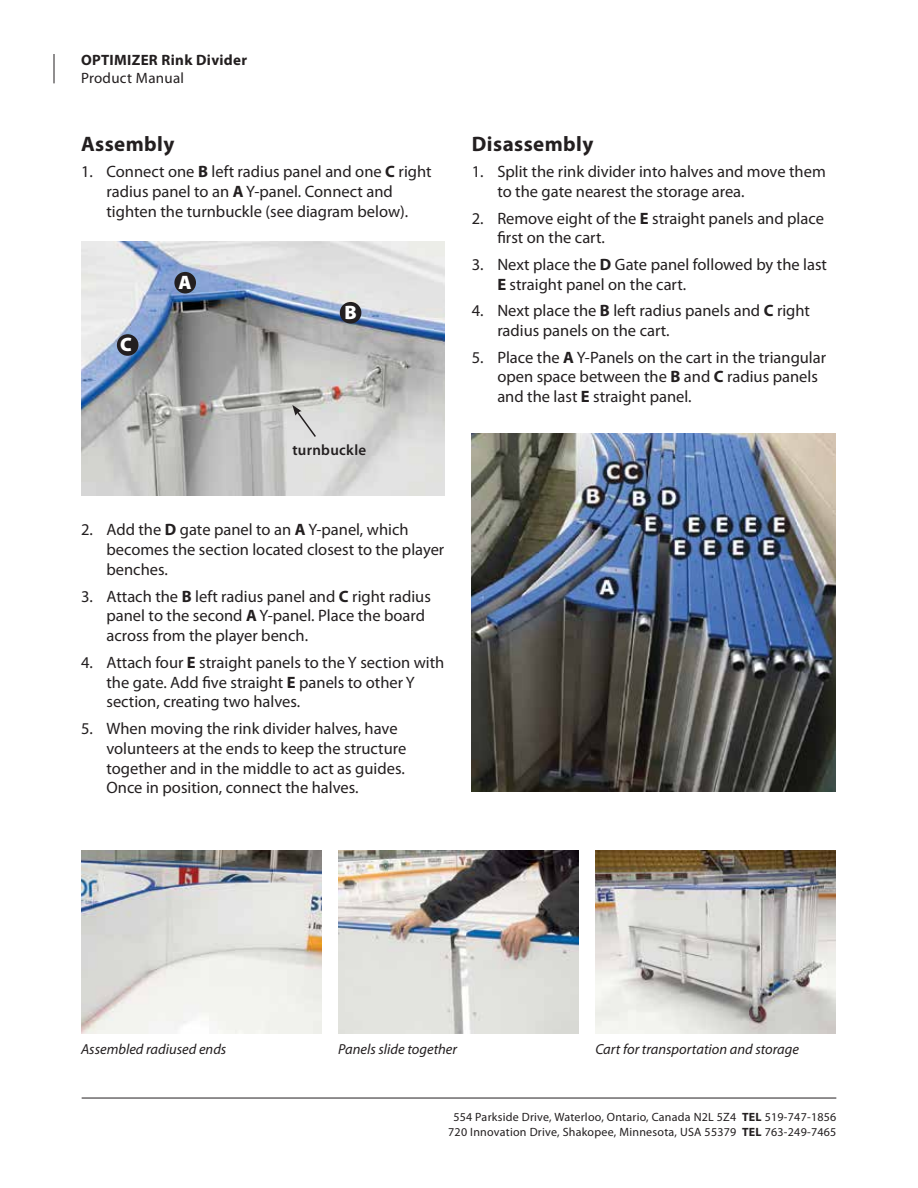
<style>
.page{position:relative;width:918px;height:1188px;background:#fff}
.page>*{position:absolute;margin:0;border:0;box-sizing:border-box;transform-origin:0 0}
.t1{font:700 21px "Myriad Pro";letter-spacing:.02em;color:#231f20}
.t2{font:900 19.5px "Myriad Pro";color:#fff}
.t3{font:16.5px/19.8px "Myriad Pro";color:#231f20}
.t4{font:700 15px "Myriad Pro";letter-spacing:.02em;color:#231f20}
.t5{font:15px "Myriad Pro";letter-spacing:.02em;color:#231f20}
.t6{font:600 15px "Myriad Pro";letter-spacing:.02em;color:#231f20}
.t7{font:italic 14.55px "Myriad Pro";color:#231f20}
.t8{font:12px/14.4px "Myriad Pro";letter-spacing:.02em;color:#231f20;text-align:center}
.s1{font-weight:700}
</style>
<div class="page">
<svg style="left:54px;top:54px;width:1px;height:29px"></svg>
<img style="left:472px;top:434px;width:364px;height:357px">
<img style="left:81px;top:850px;width:240px;height:183px">
<img style="left:338px;top:850px;width:241px;height:183px">
<img style="left:595px;top:850px;width:241px;height:183px">
<hr style="left:82px;top:1098px;width:754px;height:1px;background:#231f20">
<img style="left:81px;top:241px;width:364px;height:254px">
<div style="left:174px;top:272px;width:22px;height:22px;background:#231f20;border-radius:50%"></div>
<div style="left:117px;top:334px;width:21px;height:22px;background:#231f20;border-radius:50%"></div>
<div style="left:340px;top:302px;width:21px;height:22px;background:#231f20;border-radius:50%"></div>
<svg style="left:292px;top:405px;width:25px;height:34px"></svg>
<p class="t4" style="left:81px;top:52px;width:168px">OPTIMIZER Rink Divider</p>
<p class="t5" style="left:81px;top:70px;width:105px">Product Manual</p>
<p class="t1" style="left:81px;top:132px;width:95px">Assembly</p>
<p class="t3" style="left:106px;top:162px;width:327px;text-indent:-25px">1. Connect one <span class="s1">B</span> left radius panel and one <span class="s1">C</span> right radius panel to an <span class="s1">A</span> Y-panel. Connect and tighten the turnbuckle (see diagram below).</p>
<p class="t2" style="left:120px;top:333px;width:13px">C</p>
<p class="t2" style="left:179px;top:271px;width:15px">A</p>
<p class="t2" style="left:344px;top:301px;width:14px">B</p>
<p class="t6" style="left:292px;top:442px;width:75px">turnbuckle</p>
<p class="t3" style="left:106px;top:520px;width:339px;text-indent:-25px">2. Add the <span class="s1">D</span> gate panel to an <span class="s1">A</span> Y-panel, which becomes the section located closest to the player benches.</p>
<p class="t3" style="left:106px;top:587px;width:326px;text-indent:-25px">3. Attach the <span class="s1">B</span> left radius panel and <span class="s1">C</span> right radius panel to the second <span class="s1">A</span> Y-panel. Place the board across from the player bench.</p>
<p class="t3" style="left:106px;top:653px;width:339px;text-indent:-25px">4. Attach four <span class="s1">E</span> straight panels to the Y section with the gate. Add five straight <span class="s1">E</span> panels to other Y section, creating two halves.</p>
<p class="t3" style="left:106px;top:719px;width:301px;text-indent:-25px">5. When moving the rink divider halves, have volunteers at the ends to keep the structure together and in the middle to act as guides.<br>Once in position, connect the halves.</p>
<p class="t1" style="left:472px;top:132px;width:123px">Disassembly</p>
<p class="t3" style="left:497px;top:162px;width:330px;text-indent:-25px">1. Split the rink divider into halves and move them to the gate nearest the storage area.</p>
<p class="t3" style="left:497px;top:209px;width:328px;text-indent:-25px">2. Remove eight of the <span class="s1">E</span> straight panels and place first on the cart.</p>
<p class="t3" style="left:497px;top:255px;width:331px;text-indent:-25px">3. Next place the <span class="s1">D</span> Gate panel followed by the last<br><span class="s1">E</span> straight panel on the cart.</p>
<p class="t3" style="left:497px;top:301px;width:314px;text-indent:-25px">4. Next place the <span class="s1">B</span> left radius panels and <span class="s1">C</span> right radius panels on the cart.</p>
<p class="t3" style="left:497px;top:348px;width:330px;text-indent:-25px">5. Place the <span class="s1">A</span> Y-Panels on the cart in the triangular open space between the <span class="s1">B</span> and <span class="s1">C</span> radius panels and the last <span class="s1">E</span> straight panel.</p>
<p class="t7" style="left:81px;top:1040px;width:147px">Assembled radiused ends</p>
<p class="t7" style="left:338px;top:1040px;width:120px">Panels slide together</p>
<p class="t7" style="left:595px;top:1040px;width:205px">Cart for transportation and storage</p>
<p class="t8" style="left:448px;top:1110px;width:390px">554 Parkside Drive, Waterloo, Ontario, Canada N2L 5Z4 <span class="s1">TEL</span> 519-747-1856<br>720 Innovation Drive, Shakopee, Minnesota, USA 55379 <span class="s1">TEL</span> 763-249-7465</p>
</div>
